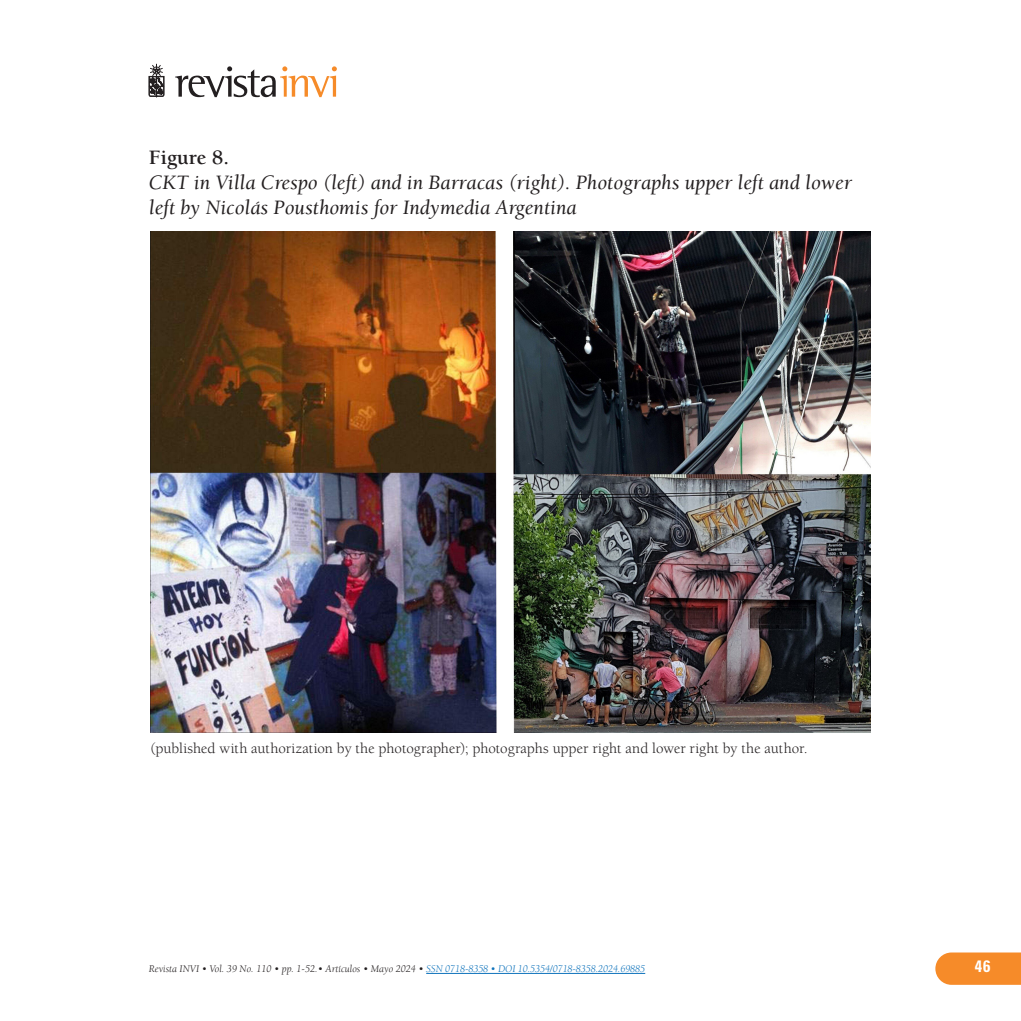
<style>
.page{position:relative;width:1021px;height:1021px;background:#fff}
.page>*{position:absolute;margin:0;border:0;box-sizing:border-box;transform-origin:0 0}
.sub_tablas{font:italic 21px/25.2px "Berkeley Std";color:#231f20}
.sub_tablas-2{font:700 21px "Berkeley Std";color:#231f20}
.t1{font:700 condensed 16.5px "Univers LT Std";color:#fff}
.pie_de_foto{font:15px "Berkeley Std";color:#231f20}
.t2{font:italic 10.5px "Berkeley Std";color:#231f20}
.s1{font-style:inherit}
.s2{color:#1074bc}
</style>
<div class="page">
<svg style="left:175px;top:66px;width:162px;height:31px"></svg>
<svg style="left:149px;top:64px;width:15px;height:33px"></svg>
<svg style="left:935px;top:952px;width:85px;height:32px;background:#f69135"></svg>
<hr style="left:426px;top:973px;width:219px;height:1px;background:#1074bc">
<img style="left:151px;top:232px;width:719px;height:500px">
<p class="sub_tablas-2" style="left:149px;top:146px;width:82px">Figure 8.</p>
<p class="sub_tablas" style="left:149px;top:170px;width:704px">CKT in Villa Crespo (left) and in Barracas (right). Photographs upper left and lower left by Nicolás Pousthomis for Indymedia Argentina</p>
<p class="pie_de_foto" style="left:151px;top:740px;width:658px">(published with authorization by the photographer); photographs upper right and lower right by the author.</p>
<p class="t2" style="left:149px;top:963px;width:498px">Revista INVI • Vol. 39 No. 110 • pp. <span class="s1">1-52</span>.• Artículos • Mayo 2024 • <span class="s2">SSN 0718-8358 • DOI 10.5354/0718-8358.2024.69885</span></p>
<p class="t1" style="left:974px;top:956px;width:17px">46</p>
</div>
